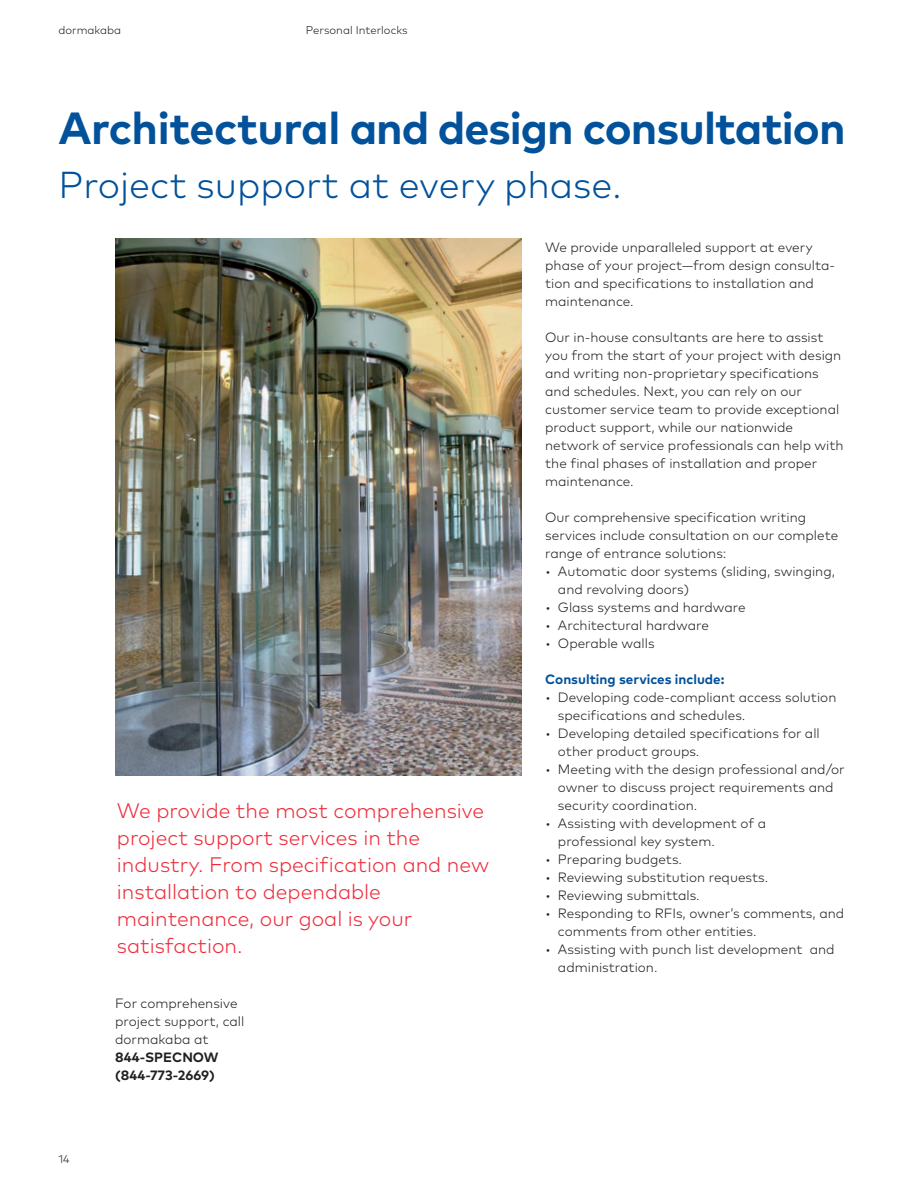
<style>
.page{position:relative;width:918px;height:1188px;background:#fff}
.page>*{position:absolute;margin:0;border:0;box-sizing:border-box;transform-origin:0 0}
.t1{font:700 45px "Mark Pro";letter-spacing:-.02em;color:#01519b}
.t2{font:300 37.5px "Mark Pro";color:#01519b}
.t3{font:300 21px/27px "Mark Pro";color:#ee2c3b}
.t4{font:300 13.5px/18px "Mark Pro";color:#231f20}
.t5{font:700 13.5px "Mark Pro";color:#01519b}
.t6{font:700 13.5px/18px "Mark Pro";color:#231f20}
.t7{font:300 11.25px "Mark Pro";color:#231f20}
</style>
<div class="page">
<img style="left:115px;top:238px;width:406px;height:537px">
<p class="t7" style="left:58px;top:21px;width:64px">dormakaba</p>
<p class="t7" style="left:306px;top:21px;width:103px">Personal Interlocks</p>
<h1 class="t1" style="left:58px;top:94px;width:789px">Architectural and design consultation</h1>
<h2 class="t2" style="left:58px;top:157px;width:565px">Project support at every phase.</h2>
<p class="t7" style="left:58px;top:1151px;width:13px">14</p>
<h3 class="t3" style="left:117px;top:795px;width:374px">We provide the most comprehensive project support services in the industry. From specification and new installation to dependable maintenance, our goal is your satisfaction.</h3>
<p class="t4" style="left:115px;top:993px;width:131px">For comprehensive project support, call dormakaba at</p>
<p class="t6" style="left:115px;top:1047px;width:105px">844-SPECNOW (844-773-2669)</p>
<p class="t4" style="left:545px;top:237px;width:292px">We provide unparalleled support at every phase of your project—from design consulta&shy;tion and specifications to installation and maintenance.</p>
<p class="t4" style="left:545px;top:327px;width:300px">Our in-house consultants are here to assist you from the start of your project with design and writing non-proprietary specifications and schedules. Next, you can rely on our customer service team to provide exceptional product support, while our nationwide network of service professionals can help with the final phases of installation and proper maintenance.</p>
<p class="t4" style="left:545px;top:507px;width:295px">Our comprehensive specification writing services include consultation on our complete range of entrance solutions:</p>
<p class="t4" style="left:558px;top:561px;width:278px;text-indent:-13px">• Automatic door systems (sliding, swinging, and revolving doors)</p>
<p class="t4" style="left:545px;top:597px;width:202px">• Glass systems and hardware</p>
<p class="t4" style="left:545px;top:615px;width:165px">• Architectural hardware</p>
<p class="t4" style="left:545px;top:633px;width:111px">• Operable walls</p>
<p class="t5" style="left:545px;top:669px;width:181px">Consulting services include:</p>
<p class="t4" style="left:558px;top:687px;width:280px;text-indent:-13px">• Developing code-compliant access solution specifications and schedules.</p>
<p class="t4" style="left:558px;top:723px;width:263px;text-indent:-13px">• Developing detailed specifications for all other product groups.</p>
<p class="t4" style="left:558px;top:759px;width:288px;text-indent:-13px">• Meeting with the design professional and/or owner to discuss project requirements and security coordination.</p>
<p class="t4" style="left:558px;top:813px;width:210px;text-indent:-13px">• Assisting with development of a professional key system.</p>
<p class="t4" style="left:545px;top:849px;width:138px">• Preparing budgets.</p>
<p class="t4" style="left:545px;top:867px;width:225px">• Reviewing substitution requests.</p>
<p class="t4" style="left:545px;top:885px;width:156px">• Reviewing submittals.</p>
<p class="t4" style="left:558px;top:903px;width:288px;text-indent:-13px">• Responding to RFIs, owner’s comments, and comments from other entities.</p>
<p class="t4" style="left:558px;top:939px;width:278px;text-indent:-13px">• Assisting with punch list development and administration.</p>
</div>
